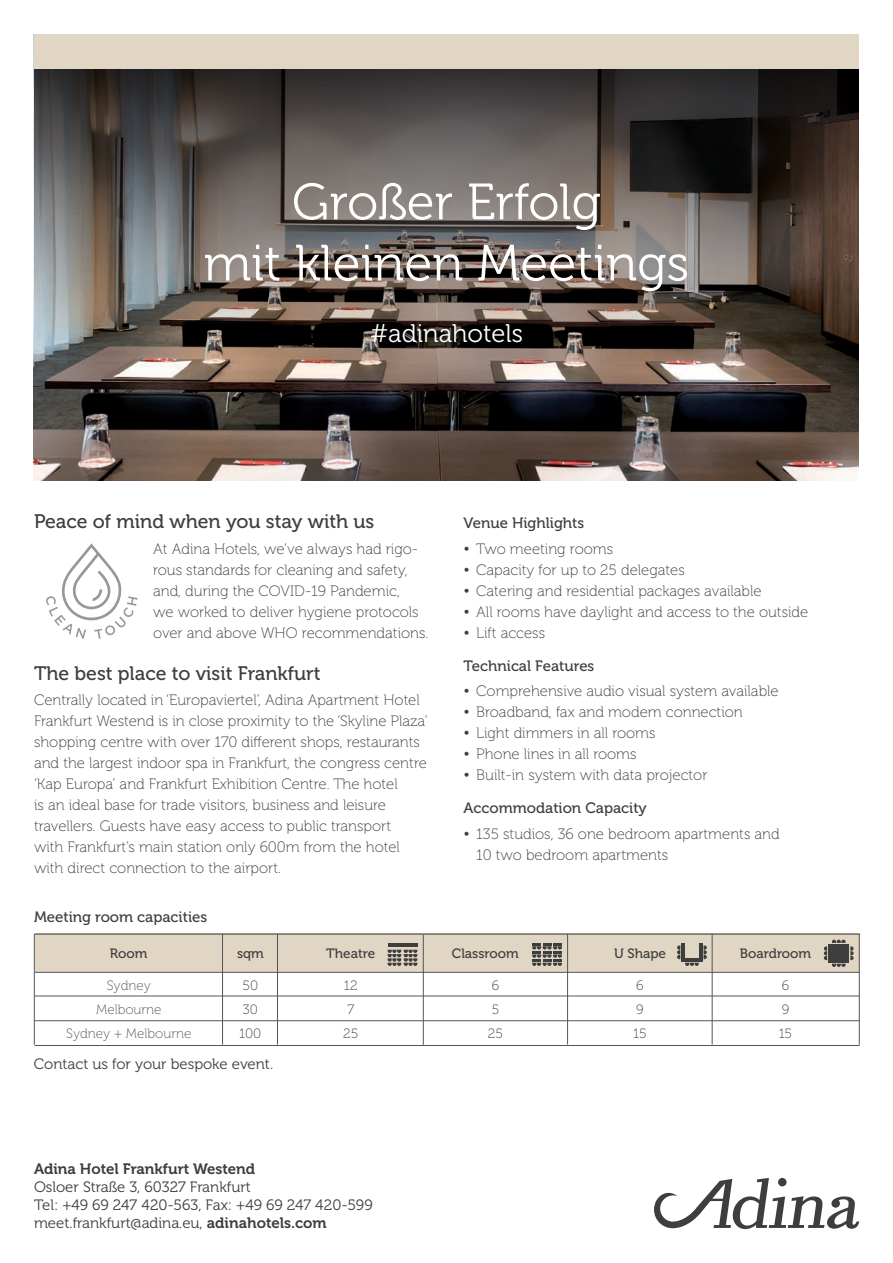
<style>
.page{position:relative;width:893px;height:1263px;background:#fff}
.page>*{position:absolute;margin:0;border:0;box-sizing:border-box;transform-origin:0 0}
.t1{font:51px/61.2px "Museo 300";color:#fff;text-align:center}
.t2{font:25.5px "Museo 300";color:#fff}
.t3{font:19.5px "Museo 500";color:#3e3e3f}
.t4{font:15px/21px "Museo 100";color:#3e3e3f}
.t5{font:15px/18px "Museo 300";color:#3e3e3f}
.t6{font:15px "Museo 500";color:#3e3e3f}
.t7{font:15px "Museo 700";color:#3e3e3f}
.t8{font:13.5px "Museo 500";color:#3e3e3f}
.t9{font:13.5px/24px "Museo 100";color:#545557;text-align:center}
.t10{font:13.5px/24px "Museo 100";color:#3e3e3f}
.s1{font-family:"Museo 700"}
</style>
<div class="page">
<svg style="left:654px;top:1178px;width:205px;height:51px"></svg>
<svg style="left:46px;top:543px;width:92px;height:96px"></svg>
<img style="left:34px;top:361px;width:825px;height:119px">
<svg style="left:34px;top:68px;width:825px;height:293px;background:#58514d"></svg>
<div style="left:34px;top:34px;width:825px;height:34px;background:#e1d5c3"></div>
<div style="left:35px;top:934px;width:824px;height:38px;background:#e1d5c3"></div>
<hr style="left:35px;top:996px;width:824px;height:1px;background:#545557">
<hr style="left:35px;top:1020px;width:824px;height:1px;background:#545557">
<hr style="left:35px;top:1045px;width:824px;height:1px;background:#545557">
<hr style="left:35px;top:934px;width:824px;height:1px;background:#3e3e3f">
<hr style="left:35px;top:972px;width:824px;height:1px;background:#545557">
<hr style="left:222px;top:934px;width:1px;height:110px;background:#545557">
<hr style="left:277px;top:934px;width:1px;height:110px;background:#545557">
<hr style="left:423px;top:935px;width:1px;height:110px;background:#545557">
<hr style="left:567px;top:934px;width:1px;height:110px;background:#545557">
<hr style="left:712px;top:934px;width:1px;height:110px;background:#545557">
<hr style="left:859px;top:934px;width:1px;height:111px;background:#545557">
<hr style="left:34px;top:934px;width:1px;height:111px;background:#545557">
<hr style="left:699px;top:943px;width:3px;height:18px;background:#3e3e3f">
<hr style="left:682px;top:943px;width:3px;height:18px;background:#3e3e3f">
<svg style="left:677px;top:945px;width:30px;height:21px"></svg>
<svg style="left:824px;top:940px;width:30px;height:27px"></svg>
<svg style="left:388px;top:950px;width:29px;height:16px"></svg>
<hr style="left:388px;top:943px;width:29px;height:3px;background:#3e3e3f">
<svg style="left:532px;top:943px;width:30px;height:23px"></svg>
<h1 class="t1" style="left:204px;top:172px;width:487px">Großer Erfolg<br>mit kleinen Meetings</h1>
<h2 class="t2" style="left:370px;top:320px;width:154px">#adinahotels</h2>
<h3 class="t3" style="left:34px;top:511px;width:342px">Peace of mind when you stay with us</h3>
<p class="t4" style="left:153px;top:538px;width:277px">At Adina Hotels, we’ve always had rigo&shy;rous standards for cleaning and safety, and, during the COVID-19 Pandemic,<br>we worked to deliver hygiene protocols over and above WHO recommendations.</p>
<h3 class="t3" style="left:34px;top:662px;width:288px">The best place to visit Frankfurt</h3>
<p class="t4" style="left:34px;top:690px;width:395px">Centrally located in ‘Europaviertel’, Adina Apartment Hotel Frankfurt Westend is in close proximity to the ‘Skyline Plaza’ shopping centre with over 170 different shops, restaurants and the largest indoor spa in Frankfurt, the congress centre ‘Kap Europa’ and Frankfurt Exhibition Centre. The hotel<br>is an ideal base for trade visitors, business and leisure travellers. Guests have easy access to public transport<br>with Frankfurt’s main station only 600m from the hotel with direct connection to the airport.</p>
<p class="t6" style="left:34px;top:908px;width:175px">Meeting room capacities</p>
<p class="t6" style="left:463px;top:515px;width:122px">Venue Highlights</p>
<p class="t4" style="left:463px;top:538px;width:151px">• Two meeting rooms</p>
<p class="t4" style="left:463px;top:559px;width:223px">• Capacity for up to 25 delegates</p>
<p class="t4" style="left:463px;top:580px;width:300px">• Catering and residential packages available</p>
<p class="t4" style="left:463px;top:601px;width:346px">• All rooms have daylight and access to the outside</p>
<p class="t4" style="left:463px;top:622px;width:83px">• Lift access</p>
<p class="t6" style="left:463px;top:657px;width:132px">Technical Features</p>
<p class="t4" style="left:463px;top:681px;width:317px">• Comprehensive audio visual system available</p>
<p class="t4" style="left:463px;top:702px;width:281px">• Broadband, fax and modem connection</p>
<p class="t4" style="left:463px;top:723px;width:194px">• Light dimmers in all rooms</p>
<p class="t4" style="left:463px;top:744px;width:175px">• Phone lines in all rooms</p>
<p class="t4" style="left:463px;top:765px;width:245px">• Built-in system with data projector</p>
<p class="t6" style="left:463px;top:800px;width:185px">Accommodation Capacity</p>
<p class="t4" style="left:476px;top:823px;width:305px;text-indent:-13px">• 135 studios, 36 one bedroom apartments and<br>10 two bedroom apartments</p>
<p class="t8" style="left:110px;top:946px;width:39px">Room</p>
<p class="t8" style="left:237px;top:946px;width:28px">sqm</p>
<p class="t8" style="left:326px;top:946px;width:50px">Theatre</p>
<p class="t8" style="left:452px;top:946px;width:68px">Classroom</p>
<p class="t8" style="left:614px;top:946px;width:54px">U Shape</p>
<p class="t8" style="left:740px;top:946px;width:73px">Boardroom</p>
<p class="t9" style="left:66px;top:973px;width:127px">Sydney<br>Melbourne<br>Sydney + Melbourne</p>
<p class="t10" style="left:239px;top:973px;width:24px">50<br>30<br>100</p>
<p class="t10" style="left:343px;top:973px;width:17px;text-align:center">12<br>7<br>25</p>
<p class="t10" style="left:488px;top:973px;width:17px">6<br>5<br>25</p>
<p class="t10" style="left:633px;top:973px;width:15px">6<br>9<br>15</p>
<p class="t10" style="left:779px;top:973px;width:15px">6<br>9<br>15</p>
<p class="t5" style="left:34px;top:1055px;width:241px">Contact us for your bespoke event.</p>
<p class="t7" style="left:34px;top:1160px;width:223px">Adina Hotel Frankfurt Westend</p>
<p class="t5" style="left:34px;top:1178px;width:340px">Osloer Straße 3, 60327 Frankfurt<br>Tel: +49 69 247 420-563, Fax: +49 69 247 420-599 meet.frankfurt@adina.eu, <span class="s1">adinahotels.com</span></p>
</div>
